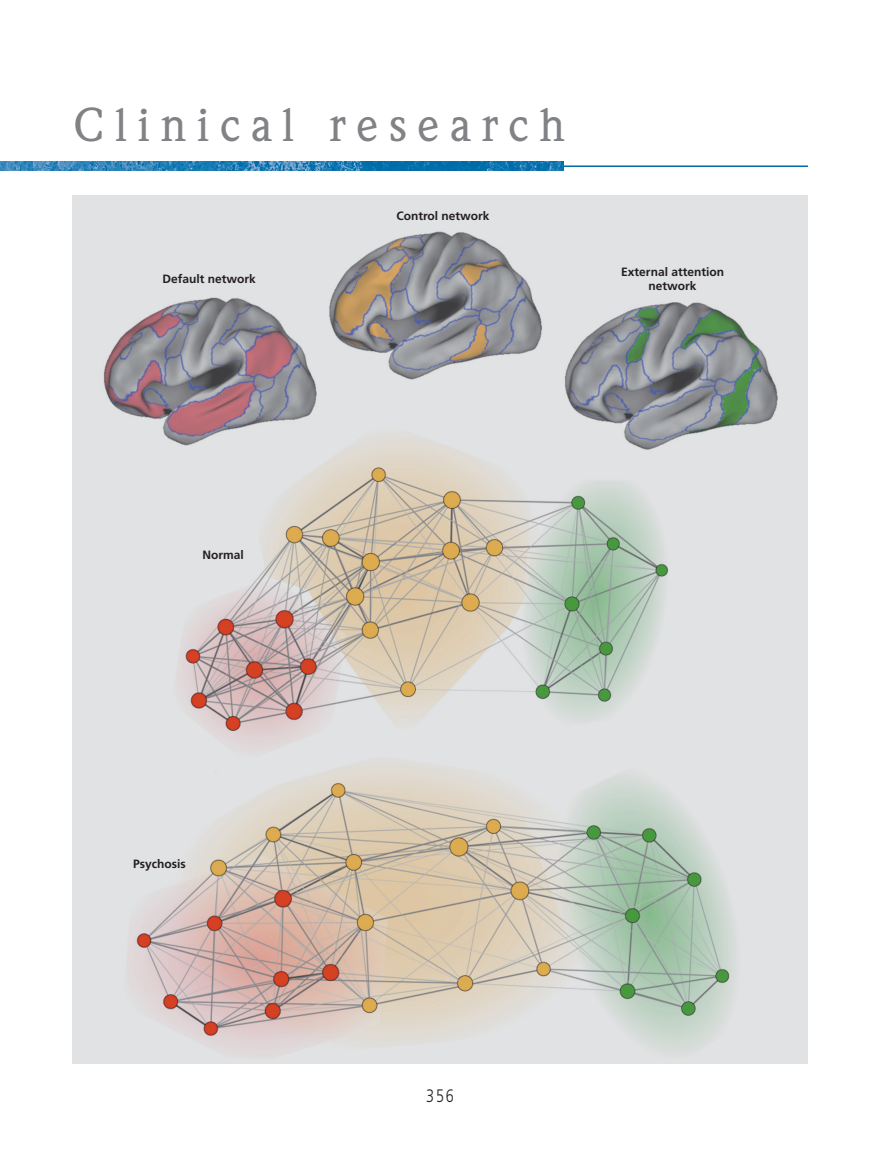
<style>
.page{position:relative;width:893px;height:1149px;background:#fff}
.page>*{position:absolute;margin:0;border:0;box-sizing:border-box;transform-origin:0 0}
.t1{font:500 46.5px "Weidemann";letter-spacing:.22em;color:#808285}
.t2{font:300 18px "Frutiger";color:#231f20;scale:.8 1}
.t3{font:700 12px/14.4px "Frutiger";color:#231f20;text-align:center}
</style>
<div class="page">
<hr style="left:393px;top:165px;width:415px;height:2px;background:#0069a7">
<img style="left:0;top:161px;width:563px;height:10px">
<img style="left:72px;top:196px;width:736px;height:867px">
<h1 class="t1" style="left:74px;top:108px;width:493px">Clinical research</h1>
<p class="t3" style="left:162px;top:272px;width:95px">Default network</p>
<p class="t3" style="left:396px;top:209px;width:95px">Control network</p>
<p class="t3" style="left:621px;top:265px;width:104px">External attention network</p>
<p class="t3" style="left:203px;top:548px;width:43px">Normal</p>
<p class="t3" style="left:133px;top:857px;width:54px">Psychosis</p>
<h2 class="t2" style="left:426px;top:1088px;width:36px">356</h2>
</div>
